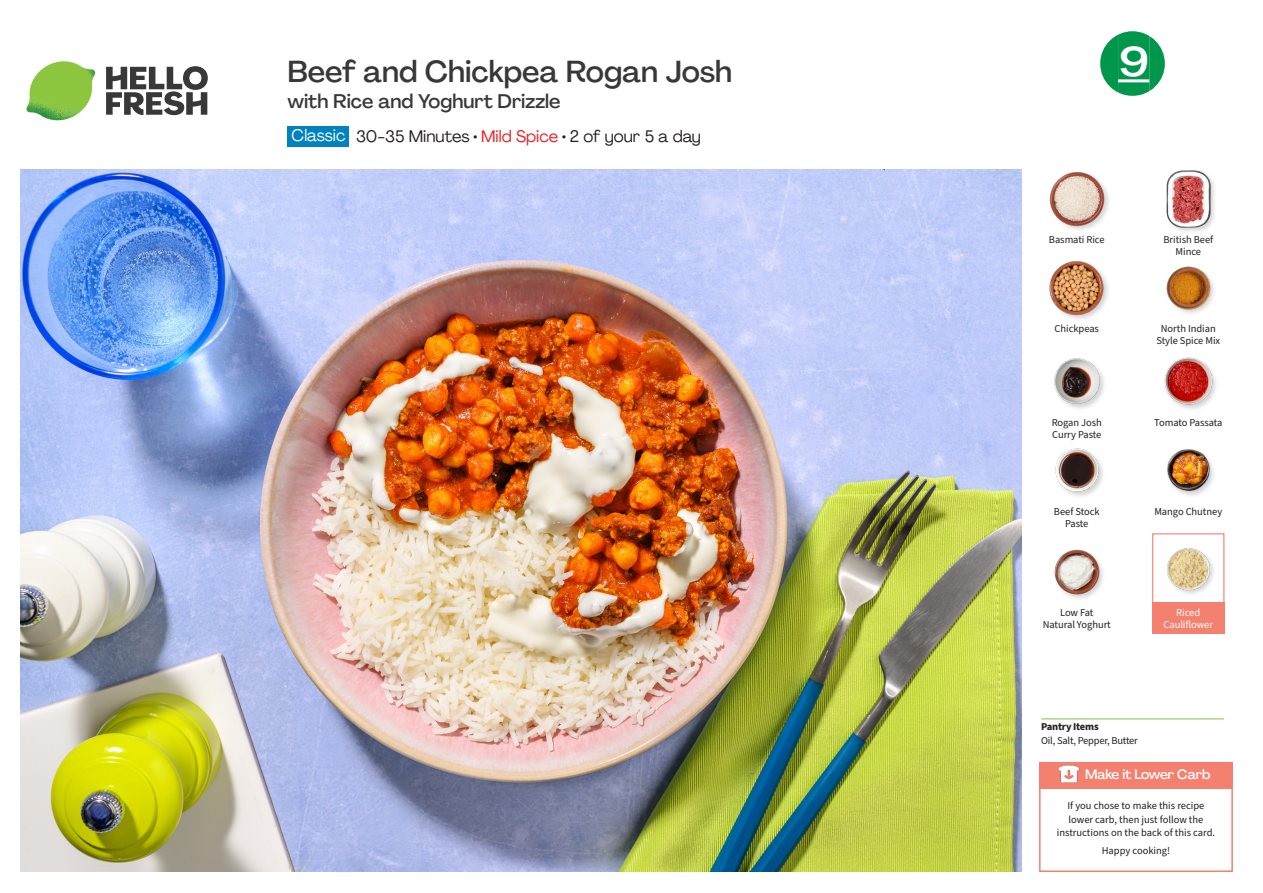
<style>
.page{position:relative;width:1263px;height:893px;background:#fff}
.page>*{position:absolute;margin:0;border:0;box-sizing:border-box;transform-origin:0 0}
._24_Recipe_Nr_Bag{font:500 40.8px "Agrandir";color:#fff;scale:1.18 1}
._15_Titel_UK{font:500 30px "Agrandir";color:#383839}
._15_Titel_UK-2{font:500 19.5px "Agrandir";color:#383839}
._02_Box_Type{font:16.5px "Agrandir";color:#231f20}
._02_Box_Type-2{font:16.5px "Agrandir";color:#fff}
._16_StepsText{font:500 13.5px "Agrandir";letter-spacing:-.01em;color:#fff}
._18_FRONT_ingredients_UK{font:10.5px/12px "Source Sans Pro";letter-spacing:-.005em;color:#231f20;text-align:center}
._15_Titel_Steps{font:10.5px/13.5px "Source Sans Pro";color:#231f20;text-align:center}
._14_Allergene_Text_7pt{font:10.5px "Source Sans Pro";letter-spacing:-.02em;color:#231f20}
._18_FRONT_ingredients_UK-2{font:10.5px/12px "Source Sans Pro";letter-spacing:-.005em;color:#fff;text-align:center}
._00_Basic{font:10.5px "Source Sans Pro";color:#231f20}
._14_Allergene_Text_7pt-2{font:700 10.5px "Source Sans Pro";letter-spacing:-.02em;color:#231f20}
.s1{color:#ee1d23}
</style>
<div class="page">
<svg style="left:106px;top:66px;width:102px;height:49px"></svg>
<img style="left:26px;top:61px;width:69px;height:59px">
<img style="left:21px;top:170px;width:1000px;height:702px">
<hr style="left:1041px;top:718px;width:183px;height:1px;background:#81c340">
<div style="left:287px;top:126px;width:62px;height:20px;background:#0082bf"></div>
<div style="left:1152px;top:533px;width:72px;height:73px;border:1px solid #f4806f"></div>
<div style="left:1152px;top:602px;width:72px;height:32px;background:#f4806f"></div>
<img style="left:1167px;top:548px;width:47px;height:46px">
<div style="left:1039px;top:762px;width:194px;height:110px;border:2px solid #f4806f"></div>
<div style="left:1039px;top:762px;width:193px;height:27px;background:#f4806f"></div>
<img style="left:1058px;top:765px;width:22px;height:18px">
<img style="left:1054px;top:549px;width:49px;height:50px">
<img style="left:1054px;top:358px;width:50px;height:51px">
<img style="left:1055px;top:448px;width:48px;height:48px">
<img style="left:1167px;top:449px;width:47px;height:47px">
<img style="left:1164px;top:357px;width:52px;height:52px">
<div style="left:1048px;top:171px;width:64px;height:62px;background:#231f20;opacity:.2"></div>
<img style="left:1048px;top:171px;width:57px;height:57px">
<div style="left:1048px;top:260px;width:62px;height:62px;background:#231f20;opacity:.2"></div>
<img style="left:1048px;top:260px;width:57px;height:56px">
<img style="left:1166px;top:266px;width:48px;height:47px">
<div style="left:1166px;top:169px;width:52px;height:66px;background:#231f20;opacity:.2"></div>
<img style="left:1166px;top:170px;width:51px;height:58px">
<svg style="left:1100px;top:31px;width:65px;height:65px"></svg>
<p class="_15_Titel_UK" style="left:287px;top:53px;width:446px">Beef and Chickpea Rogan Josh</p>
<p class="_15_Titel_UK-2" style="left:287px;top:89px;width:275px">with Rice and Yoghurt Drizzle</p>
<p class="_02_Box_Type-2" style="left:292px;top:125px;width:55px">Classic</p>
<p class="_02_Box_Type" style="left:356px;top:126px;width:347px">30-35 Minutes • <span class="s1">Mild Spice</span> • 2 of your 5 a day</p>
<p class="_24_Recipe_Nr_Bag" style="left:1118px;top:37px;width:28px">9</p>
<p class="_18_FRONT_ingredients_UK" style="left:1049px;top:234px;width:57px">Basmati Rice</p>
<p class="_18_FRONT_ingredients_UK" style="left:1054px;top:323px;width:46px">Chickpeas</p>
<p class="_18_FRONT_ingredients_UK" style="left:1163px;top:234px;width:51px">British Beef<br>Mince</p>
<p class="_18_FRONT_ingredients_UK" style="left:1156px;top:323px;width:65px">North Indian<br>Style Spice Mix</p>
<p class="_18_FRONT_ingredients_UK" style="left:1052px;top:417px;width:52px">Rogan Josh</p>
<p class="_18_FRONT_ingredients_UK" style="left:1154px;top:417px;width:70px">Tomato Passata</p>
<p class="_18_FRONT_ingredients_UK" style="left:1052px;top:429px;width:51px">Curry Paste</p>
<p class="_18_FRONT_ingredients_UK" style="left:1054px;top:505px;width:47px">Beef Stock</p>
<p class="_18_FRONT_ingredients_UK" style="left:1154px;top:505px;width:69px">Mango Chutney</p>
<p class="_18_FRONT_ingredients_UK" style="left:1065px;top:517px;width:25px">Paste</p>
<p class="_18_FRONT_ingredients_UK" style="left:1043px;top:607px;width:70px">Low Fat<br>Natural Yoghurt</p>
<p class="_18_FRONT_ingredients_UK-2" style="left:1163px;top:607px;width:51px">Riced<br>Cauliflower</p>
<p class="_14_Allergene_Text_7pt-2" style="left:1041px;top:719px;width:59px">Pantry Items</p>
<p class="_14_Allergene_Text_7pt" style="left:1041px;top:734px;width:98px">Oil, Salt, Pepper, Butter</p>
<p class="_16_StepsText" style="left:1069px;top:766px;width:122px">Make it Vegetarian</p>
<p class="_15_Titel_Steps" style="left:1057px;top:799px;width:160px">If you chose to make this recipe lower carb, then just follow the instructions on the back of this card.</p>
<p class="_00_Basic" style="left:1102px;top:843px;width:70px">Happy cooking!</p>
<p class="_16_StepsText" style="left:1059px;top:766px;width:128px">Make it Pescatarian</p>
<p class="_16_StepsText" style="left:1085px;top:766px;width:127px">Make it Lower Carb</p>
</div>
